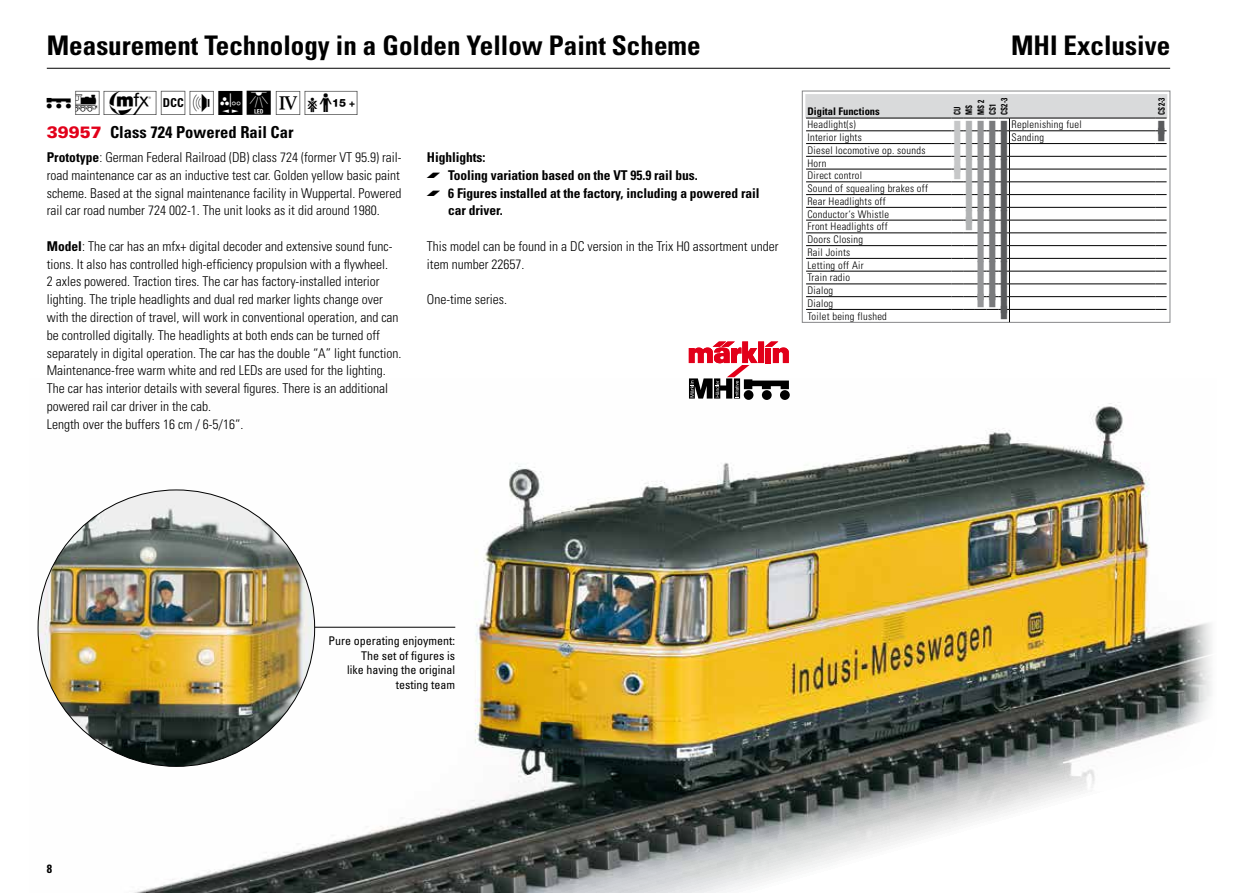
<style>
.page{position:relative;width:1234px;height:893px;background:#fff}
.page>*{position:absolute;margin:0;border:0;box-sizing:border-box;transform-origin:0 0}
.t1{font:30px "Maerklin Piktos";color:#000}
.t2{font:700 condensed 27px "Univers LT Std";color:#000}
.t3{font:23.1px "Wingdings";color:#c6c7c8;scale:.45 1}
.t4{font:23.1px "Wingdings";color:#969799;scale:.45 1}
.t5{font:23.1px "Wingdings";color:#b1b3b4;scale:.45 1}
.t6{font:700 condensed 16.5px "Univers LT Std";color:#000}
.t7{font:900 16.5px "Univers LT Std";color:#e2001a}
.t8{font:300 condensed 13.5px/17.9px "Univers LT Std";color:#000}
.t9{font:700 condensed 13.5px/17.9px "Univers LT Std";letter-spacing:-.005em;color:#000}
.t10{font:condensed 12px/14.4px "Univers LT Std";color:#000;text-align:right}
.t11{font:700 condensed 12px "Univers LT Std";color:#000}
.t12{font:300 condensed 10.5px/12.8px "Univers LT Std";letter-spacing:.025em;color:#000}
.t13{font:700 condensed 10.5px "Univers LT Std";color:#000}
.t14{font:700 condensed 9px/11.7px "Univers LT Std";letter-spacing:.025em;color:#000;scale:.8 1}
.s1{font-weight:700}
.s2{font-family:"Maerklin Aufzaehlung";font-weight:400;font-stretch:normal;font-size:18px}
.s3{color:#b1b3b4}
.s4{color:#969799}
.s5{color:#797a7c}
.s6{color:#5a5b5d}
</style>
<div class="page">
<img style="left:37px;top:392px;width:1175px;height:501px">
<svg style="left:688px;top:341px;width:101px;height:59px"></svg>
<img style="left:38px;top:490px;width:276px;height:276px;border-radius:138px">
<hr style="left:315px;top:627px;width:140px;height:1px;background:#000">
<hr style="left:47px;top:68px;width:1122px;height:1px;background:#000">
<div style="left:801px;top:91px;width:368px;height:232px;border:1px solid #87888a"></div>
<svg style="left:805px;top:94px;width:361px;height:228px"></svg>
<p class="t2" style="left:47px;top:29px;width:655px">Measurement Technology in a Golden Yellow Paint Scheme</p>
<p class="t2" style="left:1010px;top:29px;width:160px">MHI Exclusive</p>
<p class="t1" style="left:47px;top:87px;width:316px">!*#§hN+4Y</p>
<p class="t7" style="left:47px;top:122px;width:57px">39957</p>
<p class="t6" style="left:110px;top:122px;width:185px">Class 724 Powered Rail Car</p>
<p class="t8" style="left:47px;top:148px;width:356px"><span class="s1">Prototype</span>: German Federal Railroad (DB) class 724 (former VT 95.9) rail&shy;road maintenance car as an inductive test car. Golden yellow basic paint scheme. Based at the signal maintenance facility in Wuppertal. Powered rail car road number 724 002-1. The unit looks as it did around 1980.</p>
<p class="t8" style="left:47px;top:237px;width:356px"><span class="s1">Model</span>: The car has an mfx+ digital decoder and extensive sound func&shy;tions. It also has controlled high-efficiency propulsion with a flywheel.<br>2 axles powered. Traction tires. The car has factory-installed interior lighting. The triple headlights and dual red marker lights change over with the direction of travel, will work in conventional operation, and can be controlled digitally. The headlights at both ends can be turned off separately in digital operation. The car has the double “A” light function.<br>Maintenance-free warm white and red LEDs are used for the lighting.<br>The car has interior details with several figures. There is an additional powered rail car driver in the cab.<br>Length over the buffers 16 cm / 6-5/16“.</p>
<p class="t8" style="left:427px;top:237px;width:353px">This model can be found in a DC version in the Trix H0 assortment under item number 22657.</p>
<p class="t9" style="left:427px;top:148px;width:60px">Highlights:</p>
<p class="t9" style="left:427px;top:166px;width:272px"><span class="s2">•</span> Tooling variation based on the VT 95.9 rail bus.</p>
<p class="t9" style="left:448px;top:184px;width:313px;text-indent:-21px"><span class="s2">•</span> 6 Figures installed at the factory, including a powered rail car driver.</p>
<p class="t8" style="left:427px;top:291px;width:82px">One-time series.</p>
<p class="t13" style="left:807px;top:105px;width:74px">Digital Functions</p>
<p class="t14" style="left:951px;top:115px;width:23px;rotate:-90deg">CU<br>MS<br>MS 2<br>CS1<br>CS2-3</p>
<p class="t12" style="left:807px;top:118px;width:56px">Headlight(s)<br>Interior lights</p>
<p class="t3" style="left:953px;top:115px;width:123px">■<span class="s3">■</span><span class="s4">■</span><span class="s5">■</span><span class="s6">■</span></p>
<p class="t12" style="left:1011px;top:118px;width:72px">Replenishing fuel<br>Sanding</p>
<p class="t12" style="left:807px;top:144px;width:202px">Diesel locomotive op. sounds <sup>■</sup> <sup>■</sup> <sup>■</sup> <sup>■</sup> <sup>■<br></sup>Horn</p>
<p class="t3" style="left:953px;top:141px;width:123px">■<span class="s3">■</span><span class="s4">■</span><span class="s5">■</span><span class="s6">■</span></p>
<p class="t3" style="left:953px;top:153px;width:123px">■<span class="s3">■</span><span class="s4">■</span><span class="s5">■</span><span class="s6">■</span></p>
<p class="t3" style="left:953px;top:160px;width:123px">■<span class="s3">■</span><span class="s4">■</span><span class="s5">■</span><span class="s6">■</span></p>
<p class="t12" style="left:807px;top:169px;width:56px">Direct control</p>
<p class="t12" style="left:807px;top:182px;width:122px">Sound of squealing brakes off</p>
<p class="t5" style="left:964px;top:179px;width:97px">■<span class="s4">■</span><span class="s5">■</span><span class="s6">■</span></p>
<p class="t12" style="left:807px;top:195px;width:80px">Rear Headlights off</p>
<p class="t5" style="left:964px;top:192px;width:97px">■<span class="s4">■</span><span class="s5">■</span><span class="s6">■</span></p>
<p class="t12" style="left:807px;top:207px;width:83px">Conductor‘s Whistle</p>
<p class="t5" style="left:964px;top:205px;width:97px">■<span class="s4">■</span><span class="s5">■</span><span class="s6">■</span></p>
<p class="t5" style="left:964px;top:211px;width:97px">■<span class="s4">■</span><span class="s5">■</span><span class="s6">■</span></p>
<p class="t12" style="left:807px;top:220px;width:82px">Front Headlights off</p>
<p class="t12" style="left:807px;top:233px;width:57px">Doors Closing</p>
<p class="t4" style="left:976px;top:230px;width:71px">■<span class="s5">■</span><span class="s6">■</span></p>
<p class="t12" style="left:807px;top:246px;width:44px">Rail Joints</p>
<p class="t4" style="left:976px;top:243px;width:71px">■<span class="s5">■</span><span class="s6">■</span></p>
<p class="t12" style="left:807px;top:258px;width:58px">Letting off Air</p>
<p class="t4" style="left:976px;top:256px;width:71px">■<span class="s5">■</span><span class="s6">■</span></p>
<p class="t12" style="left:807px;top:271px;width:44px">Train radio</p>
<p class="t4" style="left:976px;top:268px;width:71px">■<span class="s5">■</span><span class="s6">■</span></p>
<p class="t12" style="left:807px;top:284px;width:27px">Dialog</p>
<p class="t4" style="left:976px;top:281px;width:71px">■<span class="s5">■</span><span class="s6">■</span></p>
<p class="t4" style="left:976px;top:288px;width:71px">■<span class="s5">■</span><span class="s6">■■</span></p>
<p class="t12" style="left:807px;top:297px;width:27px">Dialog</p>
<p class="t12" style="left:807px;top:310px;width:81px">Toilet being flushed</p>
<p class="t14" style="left:1155px;top:115px;width:23px;rotate:-90deg">CS2-3</p>
<p class="t11" style="left:47px;top:862px;width:7px">8</p>
<p class="t10" style="left:328px;top:634px;width:128px">Pure operating enjoyment:<br>The set of figures is<br>like having the original testing team</p>
</div>
